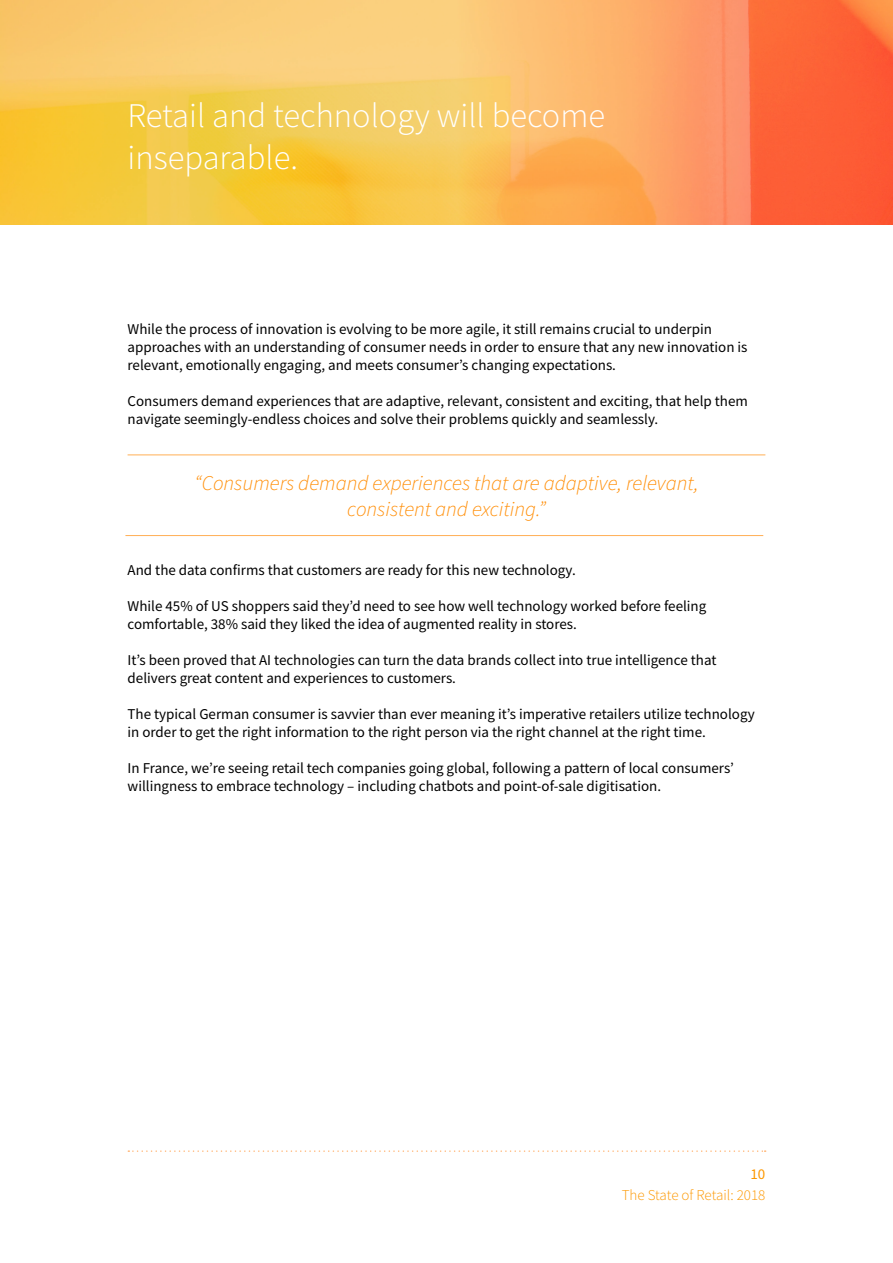
<style>
.page{position:relative;width:893px;height:1263px;background:#fff}
.page>*{position:absolute;margin:0;border:0;box-sizing:border-box;transform-origin:0 0}
.t1{font:300 34.5px/41.4px "Source Sans Pro";color:#fff}
.t2{font:italic 300 21px/25.2px "Source Sans Pro";color:#ff900b;text-align:center}
.t3{font:15px/18px "Source Sans Pro";color:#000}
.t4{font:300 15px "Source Sans Pro";color:#fd9800}
.t5{font:15px "Source Sans Pro";color:#fd9800}
</style>
<div class="page">
<hr style="left:125px;top:535px;width:638px;height:1px;background:#ff941b">
<hr style="left:128px;top:454px;width:637px;height:1px;background:#ff941b">
<svg style="left:0;top:0;width:893px;height:225px;background:#f9af57"></svg>
<svg style="left:128px;top:1150px;width:638px;height:2px"></svg>
<h1 class="t1" style="left:128px;top:95px;width:479px">Retail and technology will become inseparable.</h1>
<p class="t3" style="left:128px;top:320px;width:621px">While the process of innovation is evolving to be more agile, it still remains crucial to underpin approaches with an understanding of consumer needs in order to ensure that any new innovation is relevant, emotionally engaging, and meets consumer’s changing expectations.</p>
<p class="t3" style="left:128px;top:392px;width:622px">Consumers demand experiences that are adaptive, relevant, consistent and exciting, that help them navigate seemingly-endless choices and solve their problems quickly and seamlessly.</p>
<h2 class="t2" style="left:194px;top:471px;width:506px">“Consumers demand experiences that are adaptive, relevant, consistent and exciting.”</h2>
<p class="t3" style="left:128px;top:561px;width:450px">And the data confirms that customers are ready for this new technology.</p>
<p class="t3" style="left:128px;top:597px;width:580px">While 45% of US shoppers said they’d need to see how well technology worked before feeling comfortable, 38% said they liked the idea of augmented reality in stores.</p>
<p class="t3" style="left:128px;top:651px;width:590px">It’s been proved that AI technologies can turn the data brands collect into true intelligence that delivers great content and experiences to customers.</p>
<p class="t3" style="left:128px;top:705px;width:629px">The typical German consumer is savvier than ever meaning it’s imperative retailers utilize technology in order to get the right information to the right person via the right channel at the right time.</p>
<p class="t3" style="left:128px;top:759px;width:608px">In France, we’re seeing retail tech companies going global, following a pattern of local consumers’ willingness to embrace technology – including chatbots and point-of-sale digitisation.</p>
<p class="t5" style="left:750px;top:1164px;width:16px">10</p>
<p class="t4" style="left:622px;top:1186px;width:145px">The State of Retail: 2018</p>
</div>
